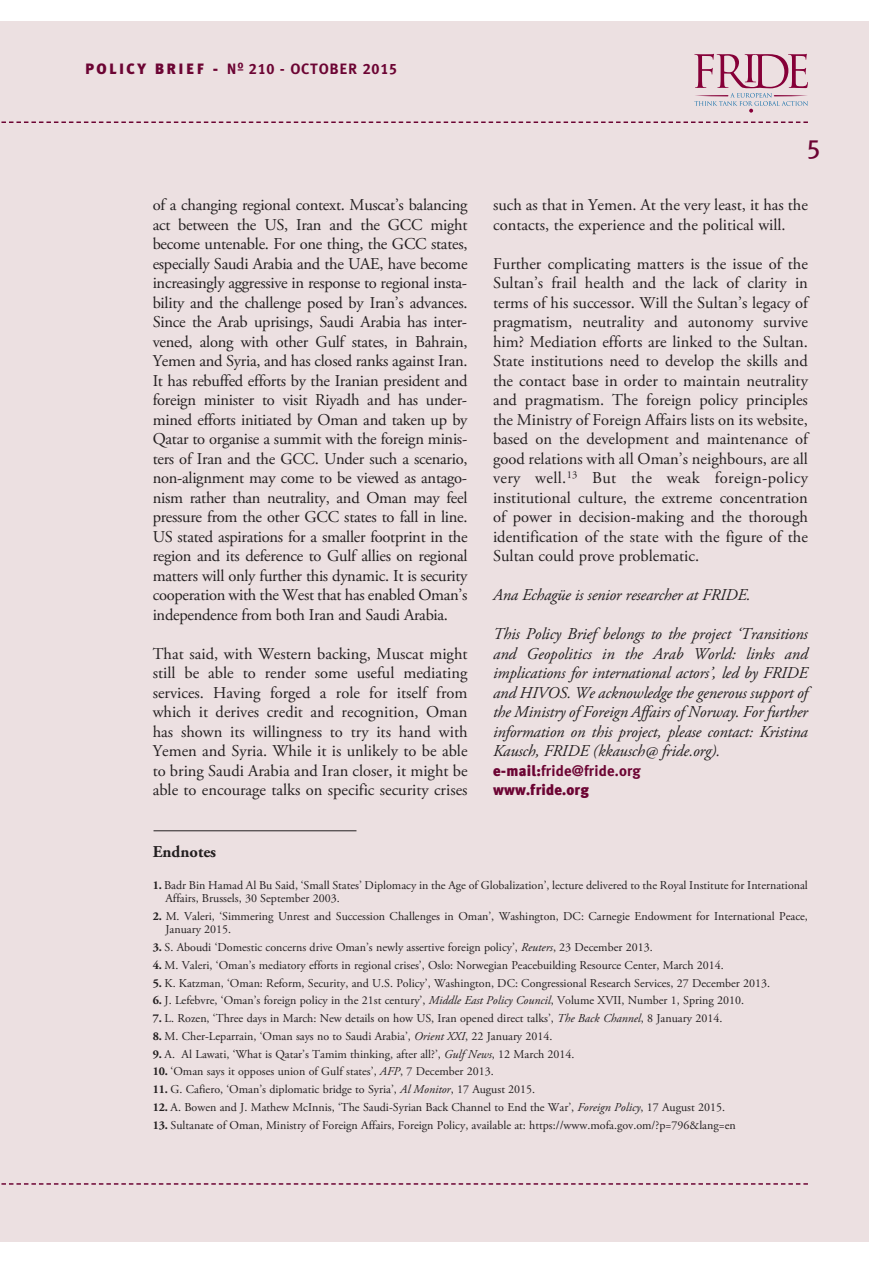
<style>
.page{position:relative;width:893px;height:1263px;background:#fff}
.page>*{position:absolute;margin:0;border:0;box-sizing:border-box;transform-origin:0 0}
.t1{font:27px "Meta Plus Book Caps";color:#6c0433}
.t2{font:16.5px/19.5px "Adobe Garamond Pro";color:#231f20;text-align:justify}
.t3{font:italic 16.5px/19.5px "Adobe Garamond Pro";letter-spacing:-.01em;color:#231f20;text-align:justify}
.t4{font:700 16.5px "Adobe Garamond Pro";color:#231f20}
.t5{font:900 15px/19.5px "Meta Plus";letter-spacing:.01em;color:#6c0433}
.t6{font:15px "Meta Plus Bold Caps";letter-spacing:.055em;color:#6c0433}
.t7{font:12px/13.5px "Adobe Garamond Pro";color:#231f20}
.s1{font-family:"Meta Plus";font-weight:900}
.s2{font-weight:700}
.s3{font-style:italic}
</style>
<div class="page">
<div style="left:0;top:22px;width:869px;height:1220px;background:#ece0e1"></div>
<svg style="left:1px;top:121px;width:807px;height:2px"></svg>
<svg style="left:1px;top:1183px;width:807px;height:2px"></svg>
<svg style="left:694px;top:54px;width:114px;height:58px"></svg>
<hr style="left:154px;top:830px;width:202px;height:1px;background:#231f20">
<p class="t6" style="left:85px;top:60px;width:314px"><span class="s1">POLICY BRIEF -</span> Nº 210 - OCTOBER 2015</p>
<p class="t2" style="left:153px;top:196px;width:316px">of a changing regional context. Muscat’s balancing act between the US, Iran and the GCC might become untenable. For one thing, the GCC states, especially Saudi Arabia and the UAE, have become increasingly aggressive in response to regional insta&shy;bility and the challenge posed by Iran’s advances.<br>Since the Arab uprisings, Saudi Arabia has inter&shy;vened, along with other Gulf states, in Bahrain, Yemen and Syria, and has closed ranks against Iran.<br>It has rebuffed efforts by the Iranian president and foreign minister to visit Riyadh and has under&shy;mined efforts initiated by Oman and taken up by Qatar to organise a summit with the foreign minis&shy;ters of Iran and the GCC. Under such a scenario, non-alignment may come to be viewed as antago&shy;nism rather than neutrality, and Oman may feel pressure from the other GCC states to fall in line.<br>US stated aspirations for a smaller footprint in the region and its deference to Gulf allies on regional matters will only further this dynamic. It is security cooperation with the West that has enabled Oman’s independence from both Iran and Saudi Arabia.</p>
<p class="t2" style="left:153px;top:645px;width:316px">That said, with Western backing, Muscat might still be able to render some useful mediating services. Having forged a role for itself from which it derives credit and recognition, Oman has shown its willingness to try its hand with Yemen and Syria. While it is unlikely to be able to bring Saudi Arabia and Iran closer, it might be able to encourage talks on specific security crises</p>
<h1 class="t1" style="left:806px;top:133px;width:16px">5</h1>
<p class="t2" style="left:493px;top:196px;width:316px">such as that in Yemen. At the very least, it has the contacts, the experience and the political will.</p>
<p class="t2" style="left:493px;top:255px;width:316px">Further complicating matters is the issue of the Sultan’s frail health and the lack of clarity in terms of his successor. Will the Sultan’s legacy of pragmatism, neutrality and autonomy survive him? Mediation efforts are linked to the Sultan.<br>State institutions need to develop the skills and the contact base in order to maintain neutrality and pragmatism. The foreign policy principles the Ministry of Foreign Affairs lists on its website, based on the development and maintenance of good relations with all Oman’s neighbours, are all very well.<sup>13</sup> But the weak foreign-policy institutional culture, the extreme concentration of power in decision-making and the thorough identification of the state with the figure of the Sultan could prove problematic.</p>
<p class="t3" style="left:493px;top:586px;width:259px">Ana Echagüe is senior researcher at FRIDE.</p>
<p class="t3" style="left:493px;top:625px;width:316px">This Policy Brief belongs to the project ‘Transitions and Geopolitics in the Arab World: links and implications for international actors’, led by FRIDE and HIVOS. We acknowledge the generous support of the Ministry of Foreign Affairs of Norway. For further information on this project, please contact: Kristina Kausch, FRIDE (kkausch@ fride.org).</p>
<p class="t5" style="left:493px;top:761px;width:149px">e-mail:<span class="s2">fride@fride.org </span>www.fride.org</p>
<p class="t4" style="left:153px;top:842px;width:65px">Endnotes</p>
<p class="t7" style="left:165px;top:879px;width:644px;text-indent:-13px"><span class="s2">1.</span> Badr Bin Hamad Al Bu Said, ‘Small States’ Diplomacy in the Age of Globalization’, lecture delivered to the Royal Institute for International<br>Affairs, Brussels, 30 September 2003.</p>
<p class="t7" style="left:165px;top:910px;width:644px;text-indent:-13px"><span class="s2">2.</span> M. Valeri, ‘Simmering Unrest and Succession Challenges in Oman’, Washington, DC: Carnegie Endowment for International Peace,<br>January 2015.</p>
<p class="t7" style="left:153px;top:941px;width:502px"><span class="s2">3.</span> S. Aboudi ‘Domestic concerns drive Oman’s newly assertive foreign policy’, <span class="s3">Reuters</span>, 23 December 2013.</p>
<p class="t7" style="left:153px;top:959px;width:573px"><span class="s2">4.</span> M. Valeri, ‘Oman’s mediatory efforts in regional crises’, Oslo: Norwegian Peacebuilding Resource Center, March 2014.</p>
<p class="t7" style="left:153px;top:977px;width:619px"><span class="s2">5.</span> K. Katzman, ‘Oman: Reform, Security, and U.S. Policy’, Washington, DC: Congressional Research Services, 27 December 2013.</p>
<p class="t7" style="left:153px;top:995px;width:593px"><span class="s2">6.</span> J. Lefebvre, ‘Oman’s foreign policy in the 21st century’, <span class="s3">Middle East Policy Council</span>, Volume XVII, Number 1, Spring 2010.</p>
<p class="t7" style="left:153px;top:1012px;width:571px"><span class="s2">7.</span> L. Rozen, ‘Three days in March: New details on how US, Iran opened direct talks’, <span class="s3">The Back Channel</span>, 8 January 2014.</p>
<p class="t7" style="left:153px;top:1030px;width:401px"><span class="s2">8.</span> M. Cher-Leparrain, ‘Oman says no to Saudi Arabia’, <span class="s3">Orient XXI</span>, 22 January 2014.</p>
<p class="t7" style="left:153px;top:1048px;width:423px"><span class="s2">9.</span> A. Al Lawati, ‘What is Qatar’s Tamim thinking, after all?’, <span class="s3">Gulf News</span>, 12 March 2014.</p>
<p class="t7" style="left:153px;top:1066px;width:343px"><span class="s2">10.</span> ‘Oman says it opposes union of Gulf states’, <span class="s3">AFP</span>, 7 December 2013.</p>
<p class="t7" style="left:153px;top:1083px;width:384px"><span class="s2">11.</span> G. Cafiero, ‘Oman’s diplomatic bridge to Syria’, <span class="s3">Al Monitor</span>, 17 August 2015.</p>
<p class="t7" style="left:153px;top:1101px;width:574px"><span class="s2">12.</span> A. Bowen and J. Mathew McInnis, ‘The Saudi-Syrian Back Channel to End the War’, <span class="s3">Foreign Policy</span>, 17 August 2015.</p>
<p class="t7" style="left:153px;top:1119px;width:585px"><span class="s2">13.</span> Sultanate of Oman, Ministry of Foreign Affairs, Foreign Policy, available at: https://www.mofa.gov.om/?p=796&amp;lang=en</p>
</div>
